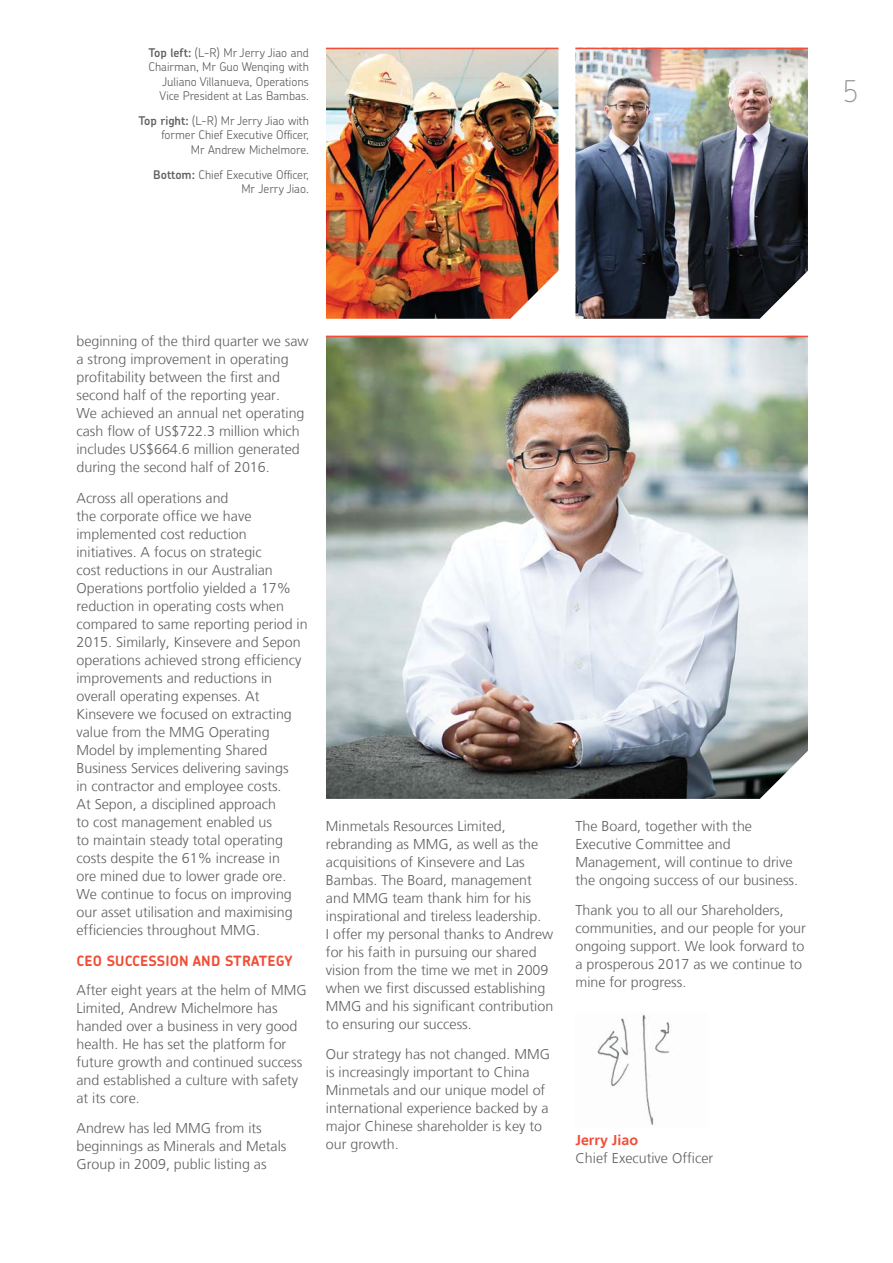
<style>
.page{position:relative;width:893px;height:1263px;background:#fff}
.page>*{position:absolute;margin:0;border:0;box-sizing:border-box;transform-origin:0 0}
.t1{font:100 30px "Chevin Std";color:#939598}
.t2{font:300 14.25px/18px "Frutiger LT";color:#5f6062}
.t3{font:700 14.25px "Chevin Std";letter-spacing:.015em;color:#f04e37}
.t4{font:700 14.25px "Frutiger LT";color:#f04e37}
.t5{font:300 12px/14.4px "Chevin Std";color:#5f6062;text-align:right}
.s1{font-weight:600}
</style>
<div class="page">
<img style="left:597px;top:1014px;width:75px;height:111px">
<img style="left:326px;top:337px;width:482px;height:462px">
<img style="left:326px;top:49px;width:232px;height:270px">
<img style="left:575px;top:49px;width:233px;height:270px">
<hr style="left:326px;top:48px;width:232px;height:1px;background:#f04e37">
<hr style="left:575px;top:48px;width:233px;height:1px;background:#f04e37">
<hr style="left:326px;top:336px;width:482px;height:1px;background:#f04e37">
<p class="t5" style="left:148px;top:46px;width:162px"><span class="s1">Top left:</span> (L-R) Mr Jerry Jiao and<br>Chairman, Mr Guo Wenqing with<br>Juliano Villanueva, Operations<br>Vice President at Las Bambas.</p>
<p class="t5" style="left:138px;top:114px;width:172px"><span class="s1">Top right:</span> (L-R) Mr Jerry Jiao with former Chief Executive Officer,<br>Mr Andrew Michelmore.</p>
<p class="t5" style="left:153px;top:168px;width:157px"><span class="s1">Bottom:</span> Chief Executive Officer,<br>Mr Jerry Jiao.</p>
<h1 class="t1" style="left:842px;top:71px;width:18px">5</h1>
<p class="t2" style="left:76px;top:333px;width:234px">beginning of the third quarter we saw a strong improvement in operating profitability between the first and second half of the reporting year.<br>We achieved an annual net operating cash flow of US$722.3 million which includes US$664.6 million generated during the second half of 2016.</p>
<p class="t2" style="left:76px;top:489px;width:233px">Across all operations and<br>the corporate office we have implemented cost reduction initiatives. A focus on strategic<br>cost reductions in our Australian Operations portfolio yielded a 17% reduction in operating costs when compared to same reporting period in 2015. Similarly, Kinsevere and Sepon operations achieved strong efficiency improvements and reductions in overall operating expenses. At Kinsevere we focused on extracting value from the MMG Operating Model by implementing Shared Business Services delivering savings<br>in contractor and employee costs.<br>At Sepon, a disciplined approach<br>to cost management enabled us<br>to maintain steady total operating costs despite the 61% increase in<br>ore mined due to lower grade ore.<br>We continue to focus on improving our asset utilisation and maximising efficiencies throughout MMG.</p>
<p class="t3" style="left:77px;top:956px;width:217px">CEO SUCCESSION AND STRATEGY</p>
<p class="t2" style="left:76px;top:981px;width:232px">After eight years at the helm of MMG<br>Limited, Andrew Michelmore has handed over a business in very good health. He has set the platform for future growth and continued success and established a culture with safety at its core.</p>
<p class="t2" style="left:76px;top:1120px;width:211px">Andrew has led MMG from its beginnings as Minerals and Metals<br>Group in 2009, public listing as</p>
<p class="t2" style="left:326px;top:817px;width:229px">Minmetals Resources Limited, rebranding as MMG, as well as the acquisitions of Kinsevere and Las Bambas. The Board, management and MMG team thank him for his inspirational and tireless leadership.<br>I offer my personal thanks to Andrew for his faith in pursuing our shared vision from the time we met in 2009 when we first discussed establishing MMG and his significant contribution to ensuring our success.</p>
<p class="t2" style="left:326px;top:1046px;width:226px">Our strategy has not changed. MMG is increasingly important to China<br>Minmetals and our unique model of international experience backed by a major Chinese shareholder is key to our growth.</p>
<p class="t2" style="left:575px;top:817px;width:224px">The Board, together with the<br>Executive Committee and<br>Management, will continue to drive the ongoing success of our business.</p>
<p class="t2" style="left:575px;top:902px;width:232px">Thank you to all our Shareholders, communities, and our people for your ongoing support. We look forward to a prosperous 2017 as we continue to mine for progress.</p>
<p class="t4" style="left:575px;top:1132px;width:64px">Jerry Jiao</p>
<p class="t2" style="left:575px;top:1150px;width:139px">Chief Executive Officer</p>
</div>
